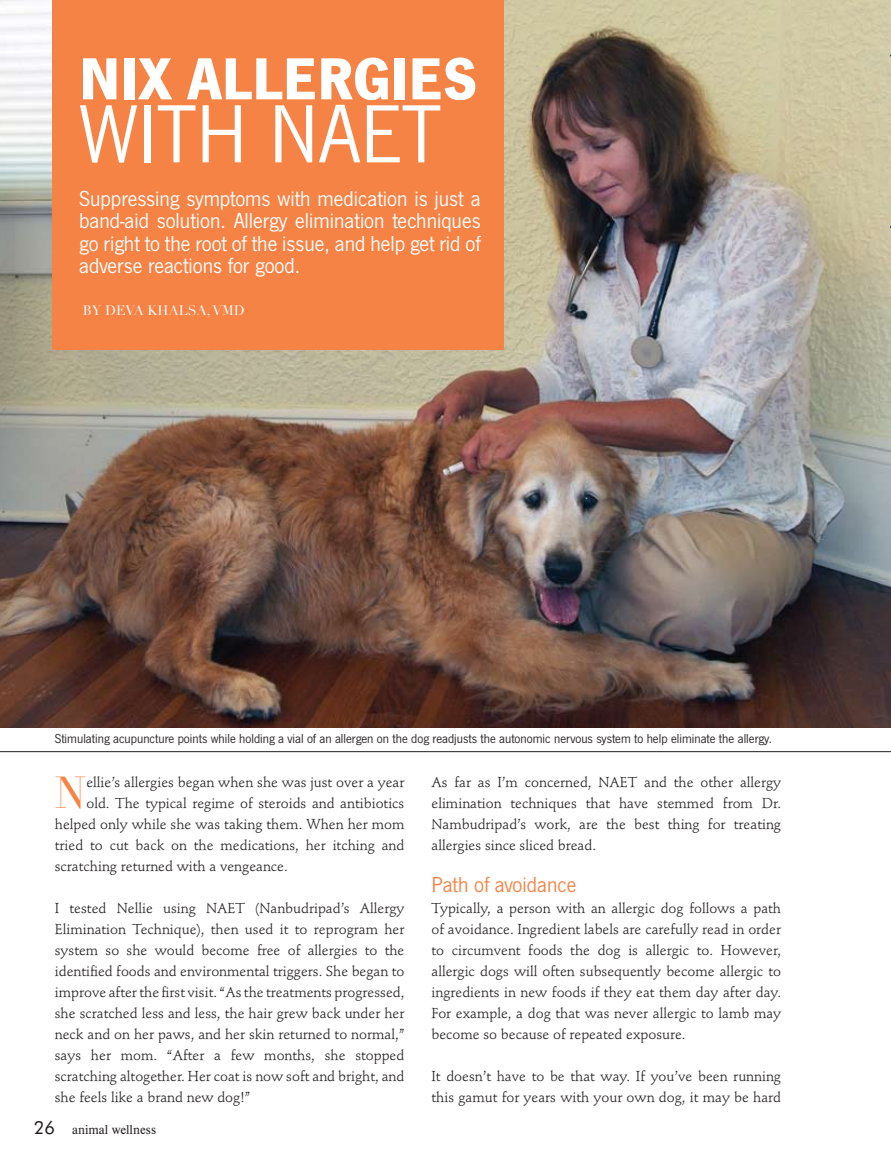
<style>
.page{position:relative;width:891px;height:1161px;background:#fff}
.page>*{position:absolute;margin:0;border:0;box-sizing:border-box;transform-origin:0 0}
.t1{font:85.5px "News Got T";color:#fff}
.t2{font:700 61.5px "News Got T";color:#fff}
.t3{font:43.8px "Didot";color:#f58345}
.t4{font:22.5px/22.5px "News Got T";color:#fff;text-align:justify}
.t5{font:22.5px "News Got T";color:#f58345}
.t6{font:14.25px/21px "Stempel Schneidler";color:#231f20;text-align:justify}
.t7{font:13.5px "News Got T";color:#231f20}
.t8{font:13.5px "Nimbus Rom D";color:#231f20}
.t9{font:13.5px "Didot";color:#fff}
.s1{font-family:"Futura BT";font-size:18px}
</style>
<div class="page">
<img style="left:0;top:0;width:891px;height:727px">
<div style="left:52px;top:0;width:451px;height:349px;background:#f58345"></div>
<hr style="left:0;top:751px;width:891px;height:1px;background:#231f20">
<h2 class="t2" style="left:79px;top:42px;width:399px">NIX ALLERGIES</h2>
<h1 class="t1" style="left:79px;top:87px;width:363px">WITH NAET</h1>
<h3 class="t4" style="left:79px;top:187px;width:403px">Suppressing symptoms with medication is just a band-aid solution. Allergy elimination techniques go right to the root of the issue, and help get rid of adverse reactions for good.</h3>
<p class="t9" style="left:83px;top:303px;width:163px">BY DEVA KHALSA, VMD</p>
<p class="t7" style="left:55px;top:732px;width:719px">Stimulating acupuncture points while holding a vial of an allergen on the dog readjusts the autonomic nervous system to help eliminate the allergy.</p>
<h3 class="t3" style="left:55px;top:767px;width:33px">N</h3>
<p class="t6" style="left:86px;top:772px;width:320px">ellie’s allergies began when she was just over a year</p>
<p class="t6" style="left:86px;top:793px;width:320px">old. The typical regime of steroids and antibiotics</p>
<p class="t6" style="left:55px;top:814px;width:351px">helped only while she was taking them. When her mom</p>
<p class="t6" style="left:55px;top:835px;width:351px">tried to cut back on the medications, her itching and</p>
<p class="t6" style="left:55px;top:856px;width:235px">scratching returned with a vengeance.</p>
<p class="t6" style="left:55px;top:898px;width:351px">I tested Nellie using NAET (Nanbudripad’s Allergy Elimination Technique), then used it to reprogram her system so she would become free of allergies to the identified foods and environmental triggers. She began to improve after the first visit. “As the treatments progressed, she scratched less and less, the hair grew back under her neck and on her paws, and her skin returned to normal,” says her mom. “After a few months, she stopped scratching altogether. Her coat is now soft and bright, and she feels like a brand new dog!”</p>
<p class="t8" style="left:34px;top:1122px;width:124px"><span class="s1">26</span> animal wellness</p>
<p class="t6" style="left:431px;top:772px;width:351px">As far as I’m concerned, NAET and the other allergy elimination techniques that have stemmed from Dr.<br>Nambudripad’s work, are the best thing for treating allergies since sliced bread.</p>
<h3 class="t5" style="left:431px;top:873px;width:146px">Path of avoidance</h3>
<p class="t6" style="left:431px;top:898px;width:351px">Typically, a person with an allergic dog follows a path of avoidance. Ingredient labels are carefully read in order to circumvent foods the dog is allergic to. However, allergic dogs will often subsequently become allergic to ingredients in new foods if they eat them day after day.<br>For example, a dog that was never allergic to lamb may become so because of repeated exposure.</p>
<p class="t6" style="left:431px;top:1066px;width:351px">It doesn’t have to be that way. If you’ve been running this gamut for years with your own dog, it may be hard</p>
</div>
